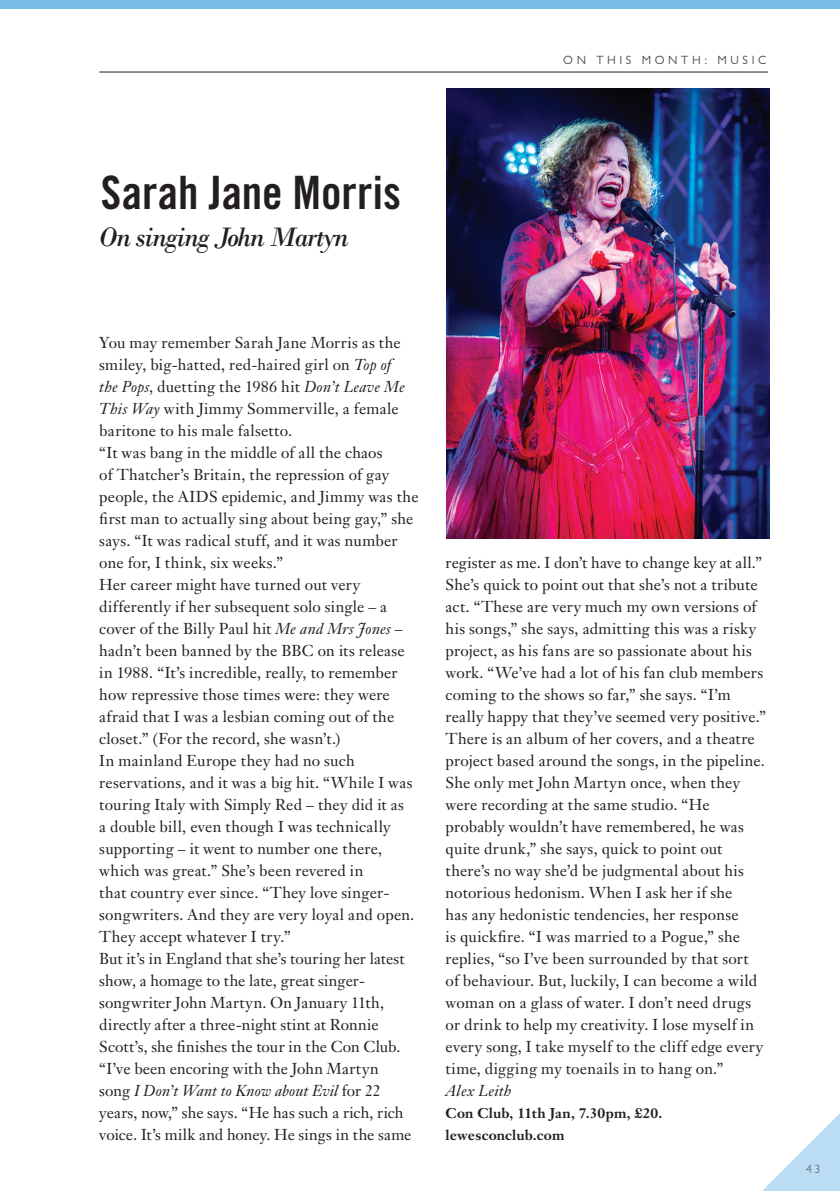
<style>
.page{position:relative;width:840px;height:1191px;background:#fff}
.page>*{position:absolute;margin:0;border:0;box-sizing:border-box;transform-origin:0 0}
.t1{font:46px "Trade Gothic LT Std Bd Cn 20";color:#231f20}
.t2{font:italic 28px "Bodoni";letter-spacing:-.05em;color:#231f20}
.t3{font:15.6px/22px "Janson Text LT Std";letter-spacing:.01em;color:#231f20}
.t4{font:italic 15.6px "Janson Text LT Std";letter-spacing:.015em;color:#231f20}
.t5{font:700 14px/22px "Janson Text LT Std";letter-spacing:.01em;color:#231f20}
.t6{font:12px "Gill Sans MT Pro";letter-spacing:.3em;color:#4b4c4d}
.t7{font:12px "Gill Sans MT Pro";color:#6e717b}
.s1{font-style:italic}
</style>
<div class="page">
<svg style="left:762px;top:1114px;width:77px;height:77px"></svg>
<div style="left:0;top:0;width:839px;height:9px;background:#78bde8"></div>
<hr style="left:99px;top:72px;width:668px;height:1px;background:#231f20">
<img style="left:446px;top:88px;width:322px;height:451px">
<p class="t6" style="left:563px;top:53px;width:204px">ON THIS MONTH: MUSIC</p>
<h1 class="t1" style="left:101px;top:165px;width:301px">Sarah Jane Morris</h1>
<h2 class="t2" style="left:99px;top:220px;width:251px">On singing John Martyn</h2>
<p class="t3" style="left:99px;top:331px;width:320px">You may remember Sarah Jane Morris as the smiley, big-hatted, red-haired girl on <span class="s1">Top of<br>the Pops</span>, duetting the 1986 hit <span class="s1">Don’t Leave Me This Way</span> with Jimmy Sommerville, a female baritone to his male falsetto.<br>“It was bang in the middle of all the chaos<br>of Thatcher’s Britain, the repression of gay people, the AIDS epidemic, and Jimmy was the first man to actually sing about being gay,” she says. “It was radical stuff, and it was number one for, I think, six weeks.”<br>Her career might have turned out very differently if her subsequent solo single – a cover of the Billy Paul hit <span class="s1">Me and Mrs Jones</span> – hadn’t been banned by the BBC on its release in 1988. “It’s incredible, really, to remember how repressive those times were: they were afraid that I was a lesbian coming out of the closet.” (For the record, she wasn’t.)<br>In mainland Europe they had no such reservations, and it was a big hit. “While I was touring Italy with Simply Red – they did it as<br>a double bill, even though I was technically supporting – it went to number one there, which was great.” She’s been revered in<br>that country ever since. “They love singer&shy;songwriters. And they are very loyal and open.<br>They accept whatever I try.”<br>But it’s in England that she’s touring her latest show, a homage to the late, great singer&shy;songwriter John Martyn. On January 11th, directly after a three-night stint at Ronnie Scott’s, she finishes the tour in the Con Club. “I’ve been encoring with the John Martyn<br>song <span class="s1">I Don’t Want to Know about Evil</span> for 22 years, now,” she says. “He has such a rich, rich voice. It’s milk and honey. He sings in the same</p>
<p class="t3" style="left:445px;top:551px;width:322px">register as me. I don’t have to change key at all.” She’s quick to point out that she’s not a tribute act. “These are very much my own versions of his songs,” she says, admitting this was a risky project, as his fans are so passionate about his work. “We’ve had a lot of his fan club members coming to the shows so far,” she says. “I’m really happy that they’ve seemed very positive.” There is an album of her covers, and a theatre project based around the songs, in the pipeline.<br>She only met John Martyn once, when they were recording at the same studio. “He probably wouldn’t have remembered, he was quite drunk,” she says, quick to point out there’s no way she’d be judgmental about his notorious hedonism. When I ask her if she<br>has any hedonistic tendencies, her response<br>is quickfire. “I was married to a Pogue,” she replies, “so I’ve been surrounded by that sort<br>of behaviour. But, luckily, I can become a wild woman on a glass of water. I don’t need drugs or drink to help my creativity. I lose myself in every song, I take myself to the cliff edge every time, digging my toenails in to hang on.”</p>
<p class="t4" style="left:445px;top:1080px;width:68px">Alex Leith</p>
<p class="t5" style="left:445px;top:1102px;width:218px">Con Club, 11th Jan, 7.30pm, £20. lewesconclub.com</p>
<p class="t7" style="left:805px;top:1161px;width:16px">43</p>
</div>
